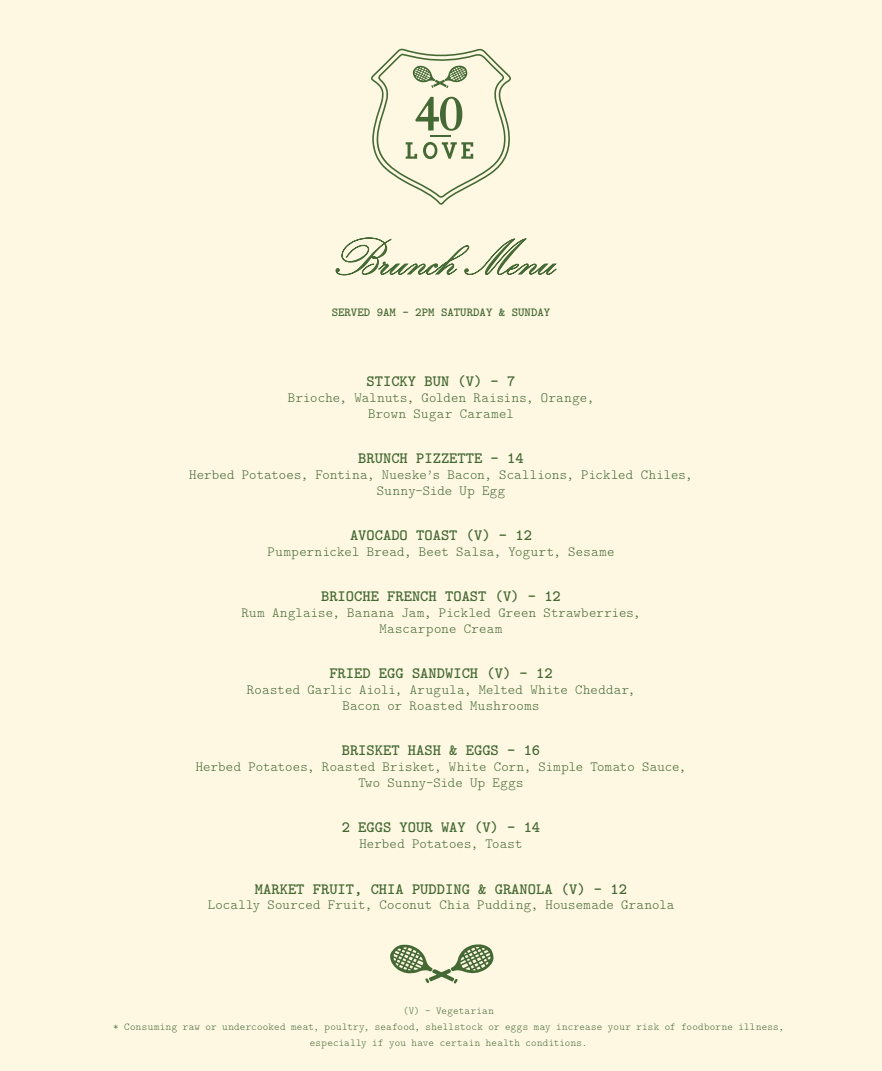
<style>
.page{position:relative;width:882px;height:1071px;background:#fef8e3}
.page>*{position:absolute;margin:0;border:0;box-sizing:border-box;transform-origin:0 0}
.t1{font:52.5px "Kunstler Script";color:#456934}
.t2{font:700 15.75px "LM Mono Lt 10";color:#456934}
.t3{font:14px/15.8px "LM Mono Lt 10";letter-spacing:.015em;color:#456934;text-align:center}
.t4{font:700 12.25px "LM Mono Lt 10";color:#456934}
.t5{font:10.5px/15.8px "LM Mono Lt 10";letter-spacing:.025em;color:#456934;text-align:center}
</style>
<div class="page">
<svg style="left:371px;top:48px;width:140px;height:157px"></svg>
<hr style="left:430px;top:135px;width:21px;height:2px;background:#456934">
<svg style="left:336px;top:238px;width:220px;height:37px"></svg>
<svg style="left:390px;top:944px;width:104px;height:40px"></svg>
<h1 class="t1" style="left:328px;top:231px;width:228px">Brunch Menu</h1>
<p class="t4" style="left:332px;top:303px;width:220px">SERVED 9AM - 2PM SATURDAY &amp; SUNDAY</p>
<p class="t2" style="left:367px;top:370px;width:150px">STICKY BUN (V) - 7</p>
<p class="t3" style="left:288px;top:389px;width:308px">Brioche, Walnuts, Golden Raisins, Orange,<br>Brown Sugar Caramel</p>
<p class="t2" style="left:358px;top:447px;width:167px">BRUNCH PIZZETTE - 14</p>
<p class="t3" style="left:189px;top:466px;width:505px">Herbed Potatoes, Fontina, Nueske’s Bacon, Scallions, Pickled Chiles,<br>Sunny-Side Up Egg</p>
<p class="t2" style="left:350px;top:524px;width:183px">AVOCADO TOAST (V) - 12</p>
<p class="t3" style="left:268px;top:543px;width:348px">Pumpernickel Bread, Beet Salsa, Yogurt, Sesame</p>
<p class="t2" style="left:321px;top:585px;width:241px">BRIOCHE FRENCH TOAST (V) - 12</p>
<p class="t3" style="left:241px;top:605px;width:401px">Rum Anglaise, Banana Jam, Pickled Green Strawberries,<br>Mascarpone Cream</p>
<p class="t2" style="left:329px;top:662px;width:225px">FRIED EGG SANDWICH (V) - 12</p>
<p class="t3" style="left:247px;top:682px;width:390px">Roasted Garlic Aioli, Arugula, Melted White Cheddar,<br>Bacon or Roasted Mushrooms</p>
<p class="t2" style="left:342px;top:739px;width:200px">BRISKET HASH &amp; EGGS - 16</p>
<p class="t3" style="left:196px;top:759px;width:492px">Herbed Potatoes, Roasted Brisket, White Corn, Simple Tomato Sauce,<br>Two Sunny-Side Up Eggs</p>
<p class="t2" style="left:342px;top:816px;width:200px">2 EGGS YOUR WAY (V) - 14</p>
<p class="t3" style="left:359px;top:836px;width:165px">Herbed Potatoes, Toast</p>
<p class="t2" style="left:255px;top:877px;width:374px">MARKET FRUIT, CHIA PUDDING &amp; GRANOLA (V) - 12</p>
<p class="t3" style="left:208px;top:897px;width:468px">Locally Sourced Fruit, Coconut Chia Pudding, Housemade Granola</p>
<p class="t5" style="left:113px;top:1003px;width:672px">(V) - Vegetarian<br>* Consuming raw or undercooked meat, poultry, seafood, shellstock or eggs may increase your risk of foodborne illness, especially if you have certain health conditions.</p>
</div>
